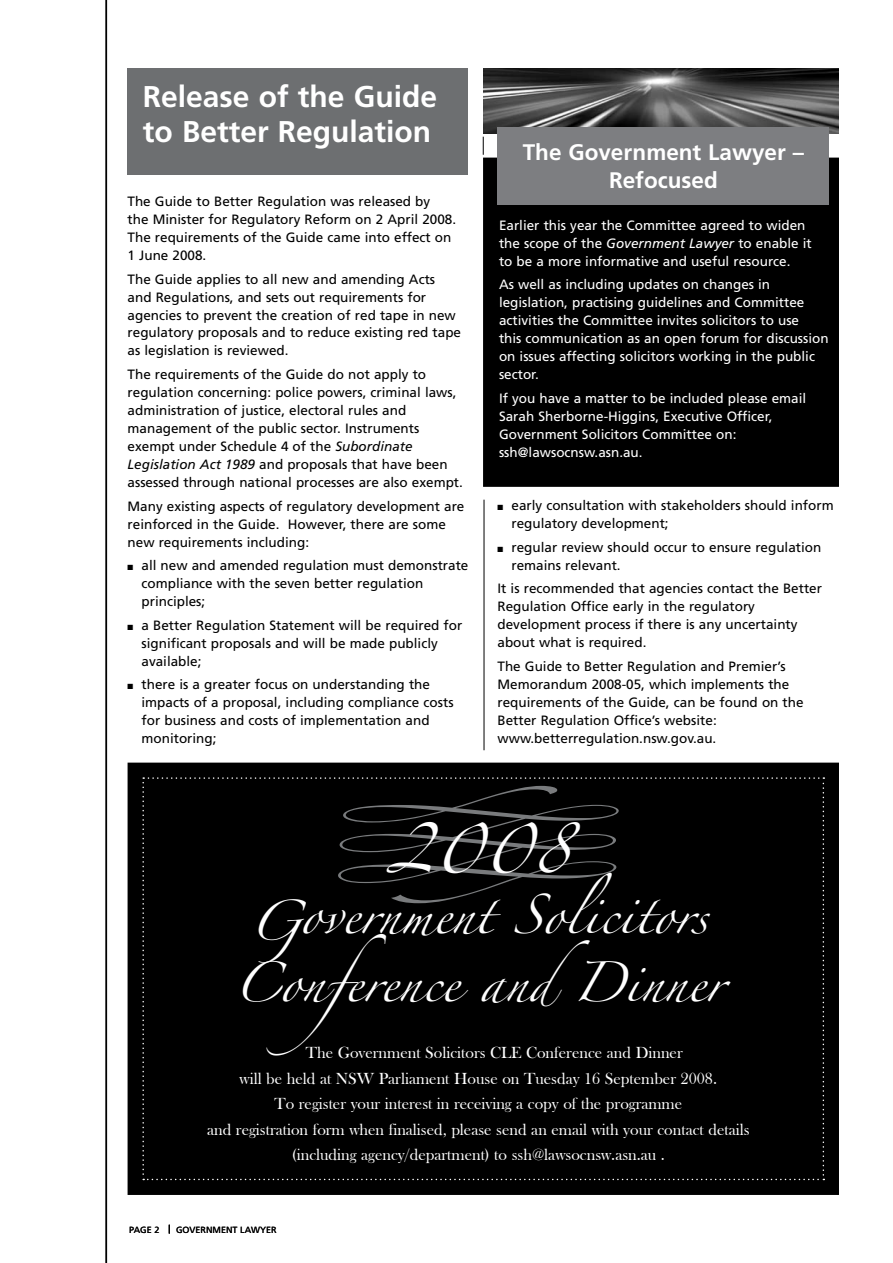
<style>
.page{position:relative;width:893px;height:1263px;background:#fff}
.page>*{position:absolute;margin:0;border:0;box-sizing:border-box;transform-origin:0 0}
.t1{font:45px "Zapfino";color:#fff}
.t2{font:36px/67.5px "Zapfino";color:#fff;text-align:center}
.t3{font:700 30px/34.5px "Frutiger";color:#fff}
.t4{font:700 22.5px/28.2px "Frutiger";color:#fff;text-align:center}
.t5{font:16.5px "Bask Old Face";color:#fff}
.t6{font:13.5px/18px "Frutiger";color:#000}
.t7{font:13.5px/18px "Frutiger";color:#fff}
.t8{font:9px "Frutiger";color:#000}
.s1{font-style:italic}
</style>
<div class="page">
<div style="left:128px;top:763px;width:710px;height:431px;background:#000"></div>
<div style="left:128px;top:763px;width:711px;height:432px;border:2px solid #000"></div>
<div style="left:484px;top:158px;width:354px;height:328px;background:#000"></div>
<div style="left:483px;top:158px;width:356px;height:329px;border:2px solid #000"></div>
<div style="left:127px;top:68px;width:341px;height:106px;background:#6d6f71"></div>
<hr style="left:106px;top:0;width:1px;height:1263px;background:#000">
<svg style="left:483px;top:137px;width:1px;height:18px"></svg>
<hr style="left:484px;top:500px;width:1px;height:250px;background:#000">
<svg style="left:142px;top:777px;width:682px;height:403px"></svg>
<img style="left:483px;top:68px;width:356px;height:66px">
<div style="left:497px;top:127px;width:332px;height:78px;background:#7d7e81"></div>
<h3 class="t3" style="left:143px;top:79px;width:296px">Release of the Guide to Better Regulation</h3>
<p class="t6" style="left:128px;top:192px;width:330px">The Guide to Better Regulation was released by<br>the M inister for Regulatory Reform on 2 April 2008.<br>The requirements of the Guide came into effect on 1 June 2008.</p>
<p class="t6" style="left:128px;top:270px;width:335px">The Guide applies to all new and amending Acts and Regulations, and sets out requirements for agencies to prevent the creation of red tape in new regulatory proposals and to reduce existing red tape as legislation is reviewed.</p>
<p class="t6" style="left:128px;top:365px;width:337px">The requirements of the Guide do not apply to regulation concerning: police powers, criminal laws, administration of justice, electoral rules and management of the public sector. I nstruments exempt under Schedule 4 of the <span class="s1">Subordinate Legislation Act 1989</span> and proposals that have been assessed through national processes are also exempt.</p>
<p class="t6" style="left:128px;top:497px;width:338px">Many existing aspects of regulatory development are reinforced in the Guide. However, there are some new requirements including:</p>
<p class="t6" style="left:142px;top:556px;width:328px;text-indent:-14px">■ all new and amended regulation must demonstrate compliance with the seven better regulation principles;</p>
<p class="t6" style="left:142px;top:616px;width:322px;text-indent:-14px">■ a Better Regulation Statement will be required for significant proposals and will be made publicly available;</p>
<p class="t6" style="left:142px;top:675px;width:314px;text-indent:-14px">■ there is a greater focus on understanding the impacts of a proposal, including compliance costs for business and costs of implementation and monitoring;</p>
<h3 class="t4" style="left:523px;top:137px;width:283px">The Government Lawyer –<br>Refocused</h3>
<p class="t7" style="left:499px;top:216px;width:314px">Earlier this year the Committee agreed to widen the scope of the <span class="s1">Government Lawyer</span> to enable it to be a more informative and useful resource.</p>
<p class="t7" style="left:499px;top:276px;width:331px">As well as including updates on changes in legislation, practising guidelines and Committee activities the Committee invites solicitors to use<br>this communication as an open forum for discussion on issues affecting solicitors working in the public sector.</p>
<p class="t7" style="left:499px;top:389px;width:309px">If you have a matter to be included please email Sarah Sherborne-H iggins, Executive Officer, Government Solicitors Committee on: ssh@lawsocnsw.asn.au.</p>
<p class="t6" style="left:511px;top:496px;width:324px;text-indent:-14px">■ early consultation with stakeholders should inform regulatory development;</p>
<p class="t6" style="left:511px;top:538px;width:311px;text-indent:-14px">■ regular review should occur to ensure regulation remains relevant.</p>
<p class="t6" style="left:497px;top:579px;width:326px">It is recommended that agencies contact the Better Regulation Office early in the regulatory development process if there is any uncertainty about what is required.</p>
<p class="t6" style="left:497px;top:657px;width:308px">The Guide to Better Regulation and Premier’s Memorandum 2008-05, which implements the requirements of the Guide, can be found on the Better Regulation Office’s website: www.betterregulation.nsw.gov.au.</p>
<h1 class="t1" style="left:387px;top:830px;width:185px">2008</h1>
<h2 class="t2" style="left:233px;top:887px;width:492px">Government Solicitors<br>Conference andDinner</h2>
<p class="t5" style="left:306px;top:1043px;width:379px">The Government Solicitors CLE Conference and Dinner</p>
<p class="t5" style="left:240px;top:1069px;width:479px">will be held at NSW Parliament House on Tuesday 16 September 2008.</p>
<p class="t5" style="left:274px;top:1094px;width:409px">To register your interest in receiving a copy of the programme</p>
<p class="t5" style="left:207px;top:1120px;width:544px">and registration form when finalised, please send an email with your contact details</p>
<p class="t5" style="left:292px;top:1145px;width:374px">(including agency/department) to ssh@lawsocnsw.asn.au .</p>
<p class="t8" style="left:129px;top:1225px;width:7px">pag</p>
<p class="t8" style="left:147px;top:1225px;width:14px">e 2</p>
<p class="t8" style="left:176px;top:1225px;width:102px">govern ment lawyer</p>
</div>
